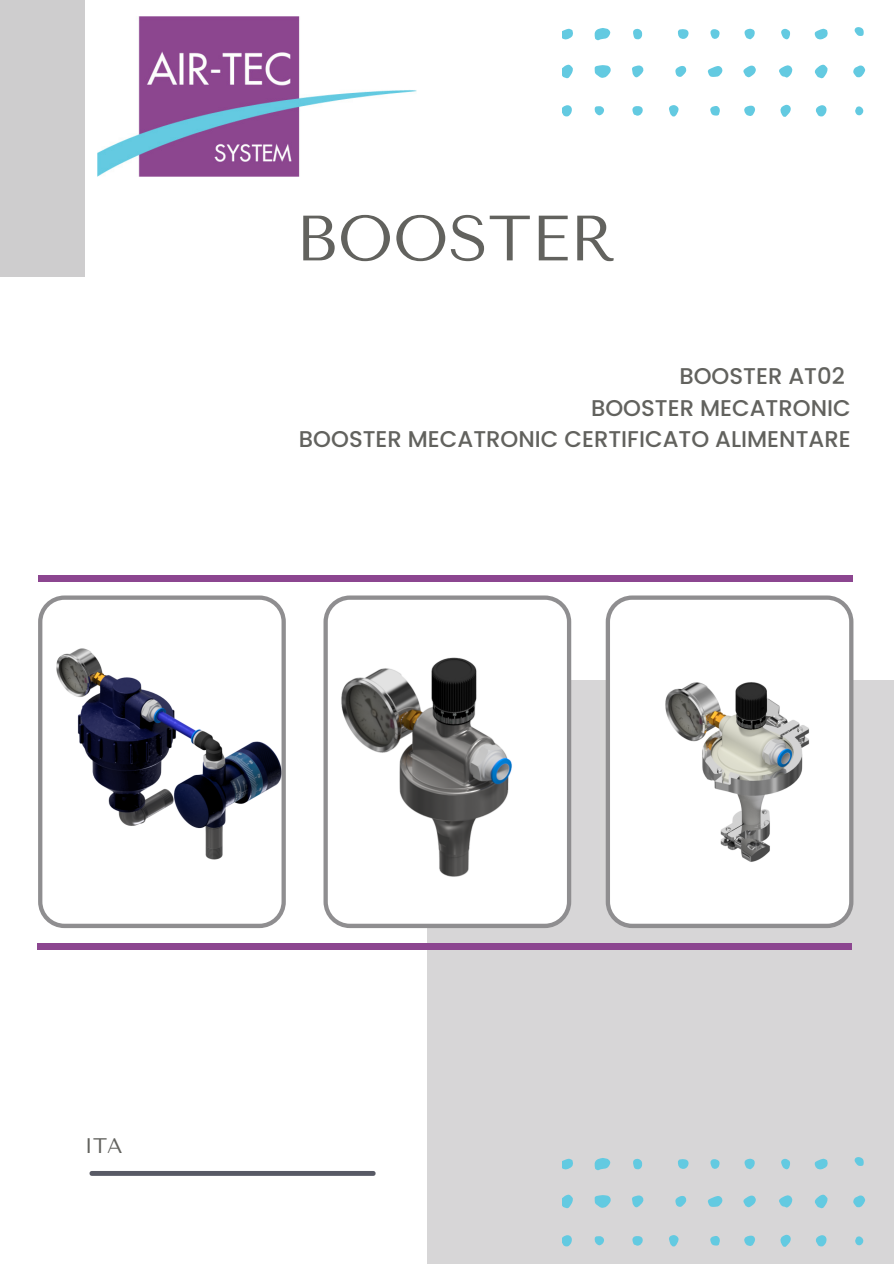
<style>
.page{position:relative;width:894px;height:1264px;background:#fff}
.page>*{position:absolute;margin:0;border:0;box-sizing:border-box;transform-origin:0 0}
.t1{font:63.9px "Tenor Sans";color:#62625e}
.t2{font:500 22.8px "Poppins";color:#62625e}
.t3{font:21px "Tenor Sans";color:#62625e}
</style>
<div class="page">
<div style="left:427px;top:680px;width:466px;height:583px;background:#d7d6d7"></div>
<div style="left:0;top:0;width:85px;height:277px;background:#cecdce"></div>
<div style="left:92px;top:1170px;width:281px;height:5px;background:#585a65"></div>
<svg style="left:594px;top:65px;width:16px;height:13px"></svg>
<svg style="left:594px;top:28px;width:16px;height:13px"></svg>
<svg style="left:707px;top:66px;width:15px;height:11px"></svg>
<svg style="left:814px;top:65px;width:13px;height:13px"></svg>
<svg style="left:779px;top:65px;width:13px;height:13px"></svg>
<svg style="left:743px;top:66px;width:12px;height:11px"></svg>
<svg style="left:853px;top:65px;width:12px;height:12px"></svg>
<svg style="left:632px;top:65px;width:12px;height:13px"></svg>
<svg style="left:815px;top:105px;width:11px;height:11px"></svg>
<svg style="left:814px;top:29px;width:13px;height:11px"></svg>
<svg style="left:780px;top:104px;width:10px;height:13px"></svg>
<svg style="left:675px;top:66px;width:11px;height:11px"></svg>
<svg style="left:744px;top:106px;width:11px;height:10px"></svg>
<svg style="left:669px;top:105px;width:9px;height:12px"></svg>
<svg style="left:632px;top:106px;width:10px;height:10px"></svg>
<svg style="left:710px;top:106px;width:9px;height:10px"></svg>
<svg style="left:678px;top:29px;width:10px;height:10px"></svg>
<svg style="left:744px;top:29px;width:10px;height:10px"></svg>
<svg style="left:633px;top:28px;width:9px;height:11px"></svg>
<svg style="left:562px;top:65px;width:10px;height:13px"></svg>
<svg style="left:562px;top:105px;width:9px;height:11px"></svg>
<svg style="left:562px;top:29px;width:11px;height:11px"></svg>
<svg style="left:594px;top:106px;width:10px;height:9px"></svg>
<svg style="left:781px;top:28px;width:8px;height:11px"></svg>
<svg style="left:710px;top:29px;width:9px;height:10px"></svg>
<svg style="left:855px;top:106px;width:8px;height:10px"></svg>
<svg style="left:854px;top:27px;width:9px;height:9px"></svg>
<svg style="left:594px;top:1195px;width:16px;height:12px"></svg>
<svg style="left:594px;top:1158px;width:16px;height:12px"></svg>
<svg style="left:707px;top:1196px;width:15px;height:10px"></svg>
<svg style="left:814px;top:1194px;width:13px;height:14px"></svg>
<svg style="left:779px;top:1195px;width:13px;height:12px"></svg>
<svg style="left:743px;top:1195px;width:12px;height:12px"></svg>
<svg style="left:853px;top:1195px;width:12px;height:12px"></svg>
<svg style="left:632px;top:1195px;width:12px;height:12px"></svg>
<svg style="left:816px;top:1235px;width:10px;height:11px"></svg>
<svg style="left:814px;top:1158px;width:13px;height:11px"></svg>
<svg style="left:780px;top:1234px;width:10px;height:12px"></svg>
<svg style="left:675px;top:1196px;width:11px;height:11px"></svg>
<svg style="left:744px;top:1235px;width:11px;height:11px"></svg>
<svg style="left:669px;top:1235px;width:9px;height:11px"></svg>
<svg style="left:632px;top:1236px;width:10px;height:9px"></svg>
<svg style="left:710px;top:1236px;width:9px;height:9px"></svg>
<svg style="left:678px;top:1159px;width:10px;height:10px"></svg>
<svg style="left:744px;top:1158px;width:10px;height:11px"></svg>
<svg style="left:633px;top:1158px;width:9px;height:11px"></svg>
<svg style="left:562px;top:1194px;width:10px;height:14px"></svg>
<svg style="left:562px;top:1235px;width:9px;height:11px"></svg>
<svg style="left:562px;top:1158px;width:11px;height:11px"></svg>
<svg style="left:594px;top:1236px;width:10px;height:9px"></svg>
<svg style="left:781px;top:1158px;width:8px;height:11px"></svg>
<svg style="left:710px;top:1159px;width:9px;height:9px"></svg>
<svg style="left:855px;top:1236px;width:8px;height:9px"></svg>
<svg style="left:854px;top:1157px;width:9px;height:8px"></svg>
<div style="left:38px;top:575px;width:814px;height:6px;background:#8c4690"></div>
<div style="left:37px;top:943px;width:814px;height:6px;background:#8c4690"></div>
<svg style="left:38px;top:595px;width:248px;height:333px"></svg>
<svg style="left:323px;top:595px;width:248px;height:333px"></svg>
<svg style="left:605px;top:595px;width:248px;height:333px;fill:#fff"></svg>
<img style="left:98px;top:16px;width:318px;height:160px">
<p class="t1" style="left:295px;top:201px;width:321px">BOOSTER</p>
<p class="t2" style="left:679px;top:360px;width:167px">BOOSTER AT02</p>
<p class="t2" style="left:591px;top:392px;width:261px">BOOSTER MECATRONIC</p>
<p class="t2" style="left:299px;top:423px;width:553px">BOOSTER MECATRONIC CERTIFICATO ALIMENTARE</p>
<p class="t3" style="left:84px;top:1133px;width:40px">ITA</p>
</div>
